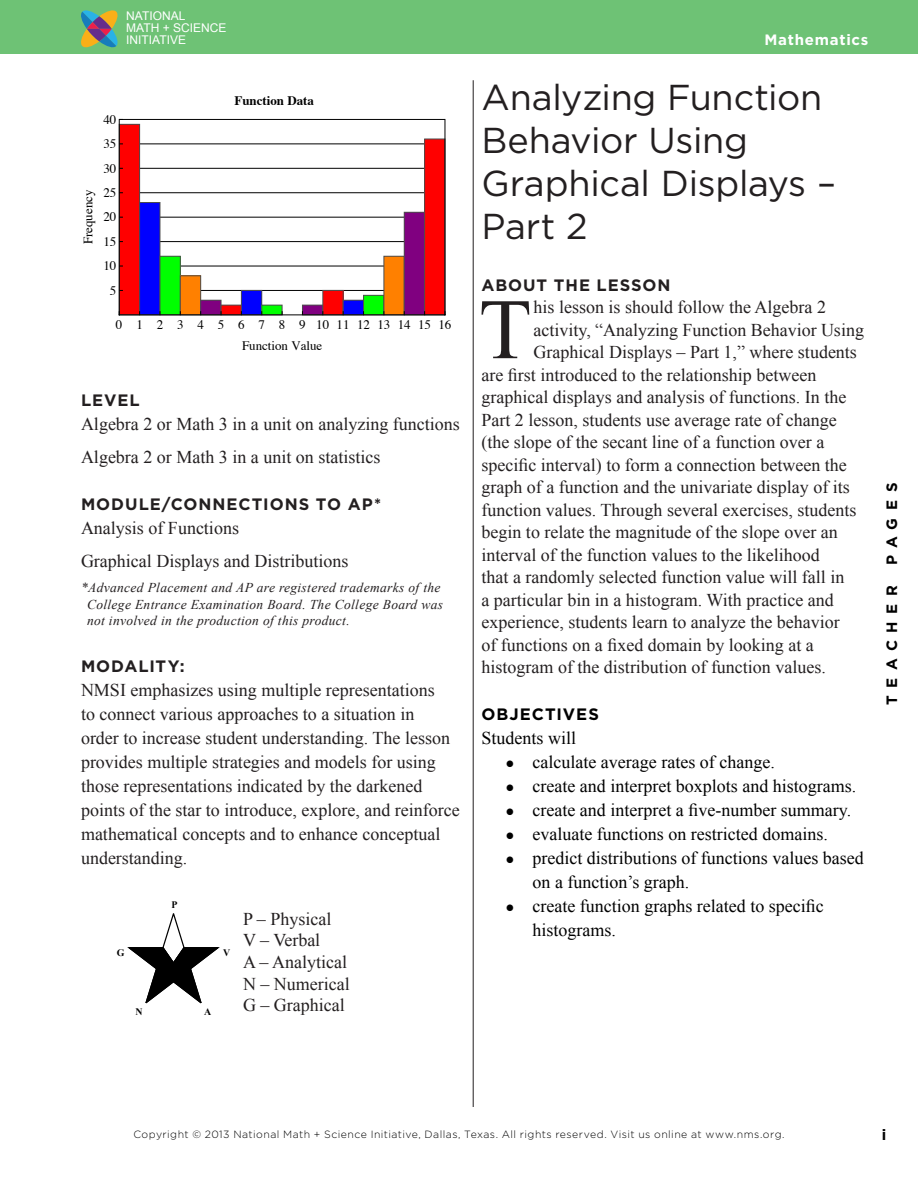
<style>
.page{position:relative;width:918px;height:1188px;background:#fff}
.page>*{position:absolute;margin:0;border:0;box-sizing:border-box;transform-origin:0 0}
.Body_Text_First{font:85.95px "Times New Roman";color:#231f20}
.Heading_1_Title{font:36px/43.2px "Gotham";letter-spacing:-.005em;color:#231f20}
.Body_Text_First-2{font:18px "Times New Roman";color:#231f20}
.Body_Text{font:18px/24px "Times New Roman";color:#231f20}
.Body_Text_-_Pre-Bull{font:18px/24px "Times New Roman";color:#000}
.Heading_3_Section{font:700 16.5px "Gotham";letter-spacing:.055em;color:#231f20}
.Heading_3_Section-2{font:700 16.5px "Gotham";letter-spacing:.06em;color:#000}
.Sidebar_Right{font:700 15px "Gotham";letter-spacing:.51em;color:#000}
.t1{font:700 15px "Gotham";letter-spacing:.05em;color:#fff}
.Page_Number{font:700 15px "Gotham";color:#000}
.AP_Disclaimer{font:italic 13.5px/16.2px "Times New Roman";letter-spacing:.025em;color:#231f20}
.t2{font:12.9px "Times";color:#000}
.t3{font:700 12.9px "Times";color:#000}
.t4{font:12px/12px "Arial";color:#fff}
.t5{font:300 10.5px "Gotham";letter-spacing:.04em;color:#000}
.t6{font:700 9.9px "Times New Roman";color:#000}
.s1{font-size:15px}
</style>
<div class="page">
<div style="left:0;top:0;width:918px;height:54px;background:#6ec275"></div>
<hr style="left:473px;top:80px;width:1px;height:1027px;background:#231f20">
<svg style="left:81px;top:10px;width:37px;height:37px"></svg>
<hr style="left:119px;top:290px;width:326px;height:1px;background:#000">
<hr style="left:119px;top:266px;width:326px;height:1px;background:#000">
<hr style="left:119px;top:241px;width:326px;height:1px;background:#000">
<hr style="left:119px;top:217px;width:326px;height:1px;background:#000">
<hr style="left:119px;top:192px;width:326px;height:1px;background:#000">
<hr style="left:119px;top:168px;width:326px;height:1px;background:#000">
<hr style="left:119px;top:144px;width:326px;height:1px;background:#000">
<hr style="left:119px;top:119px;width:326px;height:1px;background:#000">
<div style="left:119px;top:124px;width:21px;height:191px;background:#f00"></div>
<div style="left:119px;top:124px;width:21px;height:191px;border:1px solid #4d4d4d"></div>
<div style="left:140px;top:203px;width:20px;height:112px;background:#00f"></div>
<div style="left:139px;top:202px;width:21px;height:113px;border:1px solid #4d4d4d"></div>
<div style="left:160px;top:256px;width:20px;height:59px;background:#0f0"></div>
<div style="left:160px;top:256px;width:21px;height:59px;border:1px solid #4d4d4d"></div>
<div style="left:180px;top:276px;width:21px;height:39px;background:#ff8000"></div>
<div style="left:180px;top:276px;width:21px;height:39px;border:1px solid #4d4d4d"></div>
<div style="left:201px;top:300px;width:20px;height:15px;background:#800080"></div>
<div style="left:200px;top:300px;width:21px;height:15px;border:1px solid #4d4d4d"></div>
<div style="left:221px;top:305px;width:20px;height:10px;background:#f00"></div>
<div style="left:221px;top:305px;width:21px;height:10px;border:1px solid #4d4d4d"></div>
<div style="left:241px;top:290px;width:21px;height:25px;background:#00f"></div>
<div style="left:241px;top:290px;width:21px;height:25px;border:1px solid #4d4d4d"></div>
<div style="left:262px;top:305px;width:20px;height:10px;background:#0f0"></div>
<div style="left:262px;top:305px;width:20px;height:10px;border:1px solid #4d4d4d"></div>
<div style="left:302px;top:305px;width:21px;height:10px;background:#800080"></div>
<div style="left:302px;top:305px;width:21px;height:10px;border:1px solid #4d4d4d"></div>
<div style="left:323px;top:290px;width:20px;height:25px;background:#f00"></div>
<div style="left:323px;top:290px;width:20px;height:25px;border:1px solid #4d4d4d"></div>
<div style="left:343px;top:300px;width:21px;height:15px;background:#00f"></div>
<div style="left:343px;top:300px;width:21px;height:15px;border:1px solid #4d4d4d"></div>
<div style="left:364px;top:295px;width:20px;height:20px;background:#0f0"></div>
<div style="left:363px;top:295px;width:21px;height:20px;border:1px solid #4d4d4d"></div>
<div style="left:384px;top:256px;width:20px;height:59px;background:#ff8000"></div>
<div style="left:404px;top:212px;width:21px;height:103px;background:#800080"></div>
<div style="left:404px;top:212px;width:21px;height:103px;border:1px solid #4d4d4d"></div>
<div style="left:425px;top:139px;width:20px;height:176px;background:#f00"></div>
<div style="left:424px;top:139px;width:21px;height:176px;border:1px solid #4d4d4d"></div>
<hr style="left:119px;top:315px;width:326px;height:1px;background:#000">
<hr style="left:119px;top:119px;width:1px;height:196px;background:#000">
<hr style="left:445px;top:119px;width:1px;height:196px;background:#000">
<svg style="left:127px;top:913px;width:93px;height:91px"></svg>
<p class="t4" style="left:126px;top:10px;width:102px">NATIONAL<br>MATH + SCIENCE<br>INITIATIVE</p>
<p class="t2" style="left:76px;top:244px;width:56px;rotate:-90deg">Frequency</p>
<p class="t2" style="left:103px;top:107px;width:14px">40</p>
<p class="t2" style="left:103px;top:132px;width:14px">35</p>
<p class="t2" style="left:103px;top:156px;width:14px">30</p>
<p class="t2" style="left:103px;top:181px;width:14px">25</p>
<p class="t2" style="left:103px;top:205px;width:14px">20</p>
<p class="t2" style="left:103px;top:229px;width:14px">15</p>
<p class="t2" style="left:103px;top:254px;width:14px">10</p>
<p class="t2" style="left:110px;top:278px;width:8px">5</p>
<p class="t3" style="left:234px;top:89px;width:81px">Function Data</p>
<p class="t2" style="left:116px;top:313px;width:337px">0 1 2 3 4 5 6 7 8 9 10111213141516</p>
<p class="t2" style="left:242px;top:334px;width:82px">Function Value</p>
<p class="Heading_3_Section" style="left:81px;top:390px;width:60px">LEVEL</p>
<p class="Body_Text" style="left:81px;top:412px;width:380px">Algebra 2 or Math 3 in a unit on analyzing functions</p>
<p class="Body_Text" style="left:81px;top:445px;width:301px">Algebra 2 or Math 3 in a unit on statistics</p>
<p class="Heading_3_Section" style="left:81px;top:493px;width:302px">MODULE/CONNECTIONS TO AP*</p>
<p class="Body_Text" style="left:81px;top:516px;width:160px">Analysis of Functions</p>
<p class="Body_Text" style="left:81px;top:549px;width:269px">Graphical Displays and Distributions</p>
<p class="AP_Disclaimer" style="left:87px;top:580px;width:358px;text-indent:-6px">*Advanced Placement and AP are registered trademarks of the<br>College Entrance Examination Board. The College Board was not involved in the production of this product.</p>
<p class="Heading_3_Section" style="left:81px;top:655px;width:105px">MODALITY:</p>
<p class="Body_Text" style="left:81px;top:677px;width:380px">NMSI emphasizes using multiple representations<br>to connect various approaches to a situation in<br>order to increase student understanding. The lesson provides multiple strategies and models for using those representations indicated by the darkened points of the star to introduce, explore, and reinforce mathematical concepts and to enhance conceptual understanding.</p>
<p class="t6" style="left:117px;top:945px;width:9px">G</p>
<p class="t6" style="left:172px;top:898px;width:8px">P</p>
<p class="t6" style="left:223px;top:945px;width:9px">V</p>
<p class="t6" style="left:136px;top:1005px;width:9px">N</p>
<p class="t6" style="left:204px;top:1005px;width:9px">A</p>
<p class="Body_Text" style="left:243px;top:907px;width:90px">P – Physical</p>
<p class="Body_Text" style="left:243px;top:928px;width:79px">V – Verbal</p>
<p class="Body_Text" style="left:243px;top:950px;width:106px">A – Analytical</p>
<p class="Body_Text" style="left:243px;top:971px;width:108px">N – Numerical</p>
<p class="Body_Text" style="left:243px;top:993px;width:103px">G – Graphical</p>
<p class="t1" style="left:765px;top:30px;width:105px">Mathematics</p>
<p class="Heading_1_Title" style="left:482px;top:75px;width:356px">Analyzing Function<br>Behavior Using<br>Graphical Displays –<br>Part 2</p>
<p class="Heading_3_Section" style="left:482px;top:274px;width:191px">ABOUT THE LESSON</p>
<p class="Body_Text_First" style="left:479px;top:272px;width:54px">T</p>
<p class="Body_Text_First-2" style="left:534px;top:295px;width:294px">his lesson is should follow the Algebra 2</p>
<p class="Body_Text_First-2" style="left:534px;top:318px;width:332px">activity, “Analyzing Function Behavior Using</p>
<p class="Body_Text_First-2" style="left:534px;top:340px;width:325px">Graphical Displays – Part 1,” where students</p>
<p class="Body_Text_First-2" style="left:482px;top:363px;width:336px">are first introduced to the relationship between</p>
<p class="Body_Text_First-2" style="left:482px;top:385px;width:366px">graphical displays and analysis of functions. In the</p>
<p class="Body_Text_First-2" style="left:482px;top:408px;width:357px">Part 2 lesson, students use average rate of change</p>
<p class="Body_Text_First-2" style="left:482px;top:430px;width:344px">(the slope of the secant line of a function over a</p>
<p class="Body_Text_First-2" style="left:482px;top:453px;width:367px">specific interval) to form a connection between the</p>
<p class="Body_Text_First-2" style="left:482px;top:475px;width:370px">graph of a function and the univariate display of its</p>
<p class="Body_Text_First-2" style="left:482px;top:498px;width:377px">function values. Through several exercises, students</p>
<p class="Body_Text_First-2" style="left:482px;top:520px;width:358px">begin to relate the magnitude of the slope over an</p>
<p class="Body_Text_First-2" style="left:482px;top:543px;width:340px">interval of the function values to the likelihood</p>
<p class="Body_Text_First-2" style="left:482px;top:565px;width:364px">that a randomly selected function value will fall in</p>
<p class="Body_Text_First-2" style="left:482px;top:588px;width:354px">a particular bin in a histogram. With practice and</p>
<p class="Body_Text_First-2" style="left:482px;top:610px;width:360px">experience, students learn to analyze the behavior</p>
<p class="Body_Text_First-2" style="left:482px;top:633px;width:334px">of functions on a fixed domain by looking at a</p>
<p class="Body_Text_First-2" style="left:482px;top:655px;width:346px">histogram of the distribution of function values.</p>
<p class="Heading_3_Section-2" style="left:482px;top:703px;width:119px">OBJECTIVES</p>
<p class="Body_Text_-_Pre-Bull" style="left:482px;top:726px;width:96px">Students will</p>
<p class="Body_Text_-_Pre-Bull" style="left:506px;top:750px;width:271px"><span class="s1">●</span> calculate average rates of change.</p>
<p class="Body_Text_-_Pre-Bull" style="left:506px;top:774px;width:352px"><span class="s1">●</span> create and interpret boxplots and histograms.</p>
<p class="Body_Text_-_Pre-Bull" style="left:506px;top:798px;width:347px"><span class="s1">●</span> create and interpret a five-number summary.</p>
<p class="Body_Text_-_Pre-Bull" style="left:506px;top:822px;width:324px"><span class="s1">●</span> evaluate functions on restricted domains.</p>
<p class="Body_Text_-_Pre-Bull" style="left:532px;top:846px;width:333px;text-indent:-27px"><span class="s1">●</span> predict distributions of functions values based on a function’s graph.</p>
<p class="Body_Text_-_Pre-Bull" style="left:532px;top:894px;width:293px;text-indent:-27px"><span class="s1">●</span> create function graphs related to specific histograms.</p>
<p class="Sidebar_Right" style="left:882px;top:565px;width:84px;rotate:-90deg">PAGES</p>
<p class="Sidebar_Right" style="left:882px;top:705px;width:122px;rotate:-90deg">TEACHER</p>
<p class="t5" style="left:133px;top:1128px;width:653px">Copyright © 2013 National Math + Science Initiative, Dallas, Texas. All rights reserved. Visit us online at www.nms.org.</p>
<p class="Page_Number" style="left:882px;top:1125px;width:6px">i</p>
</div>
